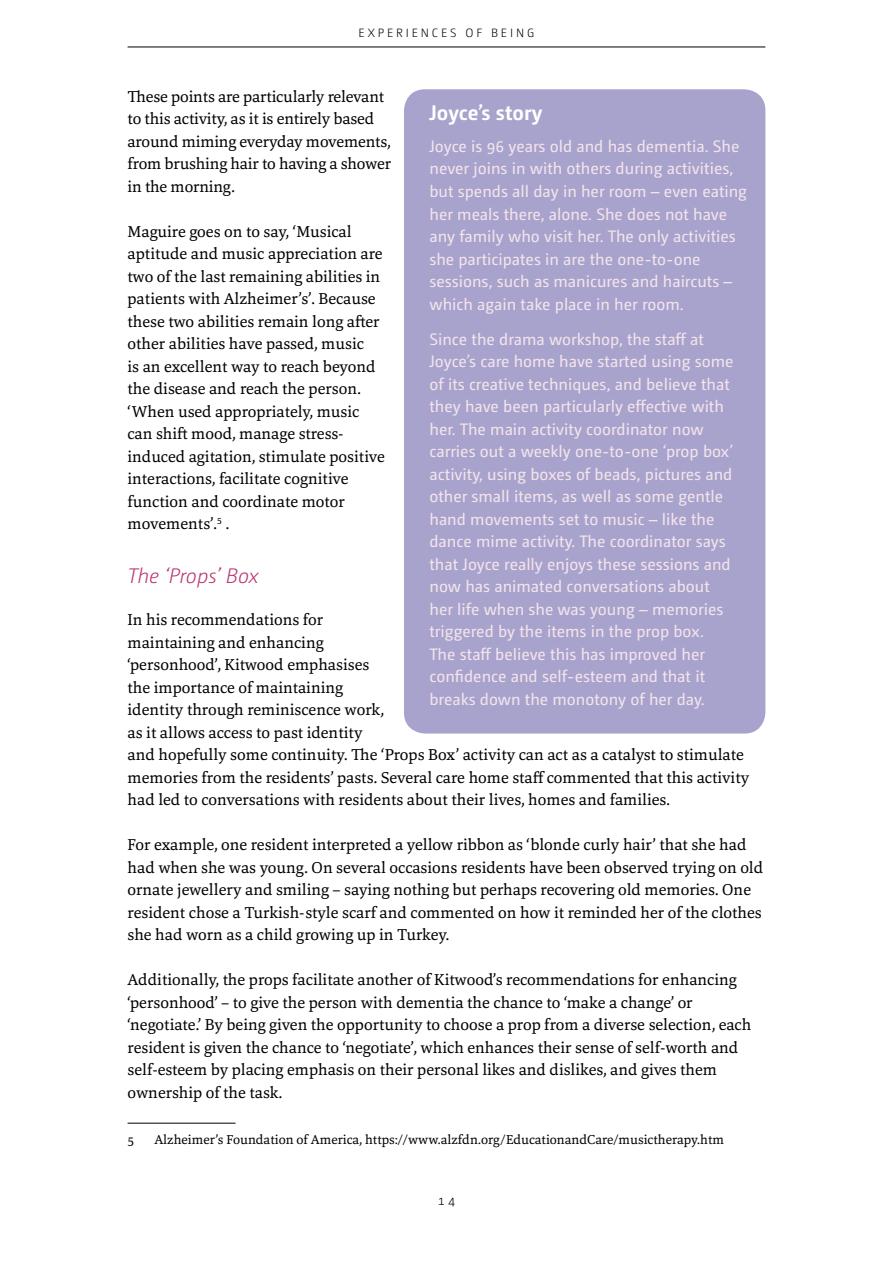
<style>
.page{position:relative;width:893px;height:1263px;background:#fff}
.page>*{position:absolute;margin:0;border:0;box-sizing:border-box;transform-origin:0 0}
.t1{font:italic 300 21px "Camingo Dos";letter-spacing:-.005em;color:#b93471}
.t2{font:700 21px "Camingo Dos";color:#fff}
.t3{font:16.5px/22.5px "Marbach";color:#000}
.t4{font:16.5px/22.5px "Camingo Dos";color:#f4e3eb}
.t5{font:13.5px "Marbach";color:#000}
.t6{font:300 13.5px "Camingo Dos";color:#000}
.t7{font:300 12px "Camingo Dos";letter-spacing:.24em;color:#000}
</style>
<div class="page">
<hr style="left:128px;top:47px;width:637px;height:1px;background:#000">
<hr style="left:128px;top:1123px;width:108px;height:1px;background:#000">
<div style="left:404px;top:89px;width:361px;height:644px;background:#a7a3cc;border-radius:21px"></div>
<p class="t7" style="left:359px;top:26px;width:177px">EXPERIENCES OF BEING</p>
<p class="t3" style="left:128px;top:85px;width:265px">These points are particularly relevant to this activity, as it is entirely based around miming everyday movements, from brushing hair to having a shower in the morning.</p>
<p class="t3" style="left:128px;top:220px;width:259px">Maguire goes on to say, ‘Musical aptitude and music appreciation are two of the last remaining abilities in patients with Alzheimer’s’. Because these two abilities remain long after other abilities have passed, music<br>is an excellent way to reach beyond the disease and reach the person. ‘When used appropriately, music can shift mood, manage stress&shy;induced agitation, stimulate positive interactions, facilitate cognitive function and coordinate motor movements’.<sup>5</sup> .</p>
<p class="t1" style="left:128px;top:564px;width:133px">The ‘Props’ Box</p>
<p class="t3" style="left:128px;top:608px;width:623px">In his recommendations for<br>maintaining and enhancing<br>‘personhood’, Kitwood emphasises<br>the importance of maintaining<br>identity through reminiscence work,<br>as it allows access to past identity<br>and hopefully some continuity. The ‘Props Box’ activity can act as a catalyst to stimulate memories from the residents’ pasts. Several care home staff commented that this activity had led to conversations with residents about their lives, homes and families.</p>
<p class="t3" style="left:128px;top:833px;width:637px">For example, one resident interpreted a yellow ribbon as ‘blonde curly hair’ that she had had when she was young. On several occasions residents have been observed trying on old ornate jewellery and smiling – saying nothing but perhaps recovering old memories. One resident chose a Turkish-style scarf and commented on how it reminded her of the clothes she had worn as a child growing up in Turkey.</p>
<p class="t3" style="left:128px;top:968px;width:625px">Additionally, the props facilitate another of Kitwood’s recommendations for enhancing ‘personhood’ – to give the person with dementia the chance to ‘make a change’ or ‘negotiate.’ By being given the opportunity to choose a prop from a diverse selection, each resident is given the chance to ‘negotiate’, which enhances their sense of self-worth and self-esteem by placing emphasis on their personal likes and dislikes, and gives them ownership of the task.</p>
<p class="t5" style="left:128px;top:1131px;width:8px">5</p>
<p class="t5" style="left:155px;top:1131px;width:571px">Alzheimer’s Foundation of America, https://www.alzfdn.org/EducationandCare/musictherapy.htm</p>
<p class="t2" style="left:429px;top:100px;width:115px">Joyce’s story</p>
<p class="t4" style="left:429px;top:135px;width:319px">Joyce is 96 years old and has dementia. She never joins in with others during activities, but spends all day in her room – even eating her meals there, alone. She does not have any family who visit her. The only activities she participates in are the one-to-one sessions, such as manicures and haircuts – which again take place in her room.</p>
<p class="t4" style="left:429px;top:328px;width:306px">Since the drama workshop, the staff at Joyce’s care home have started using some of its creative techniques, and believe that they have been particularly effective with her. The main activity coordinator now carries out a weekly one-to-one ‘prop box’ activity, using boxes of beads, pictures and other small items, as well as some gentle hand movements set to music – like the dance mime activity. The coordinator says that Joyce really enjoys these sessions and now has animated conversations about her life when she was young – memories triggered by the items in the prop box.<br>The staff believe this has improved her confidence and self-esteem and that it breaks down the monotony of her day.</p>
<p class="t6" style="left:438px;top:1193px;width:19px">14</p>
</div>
